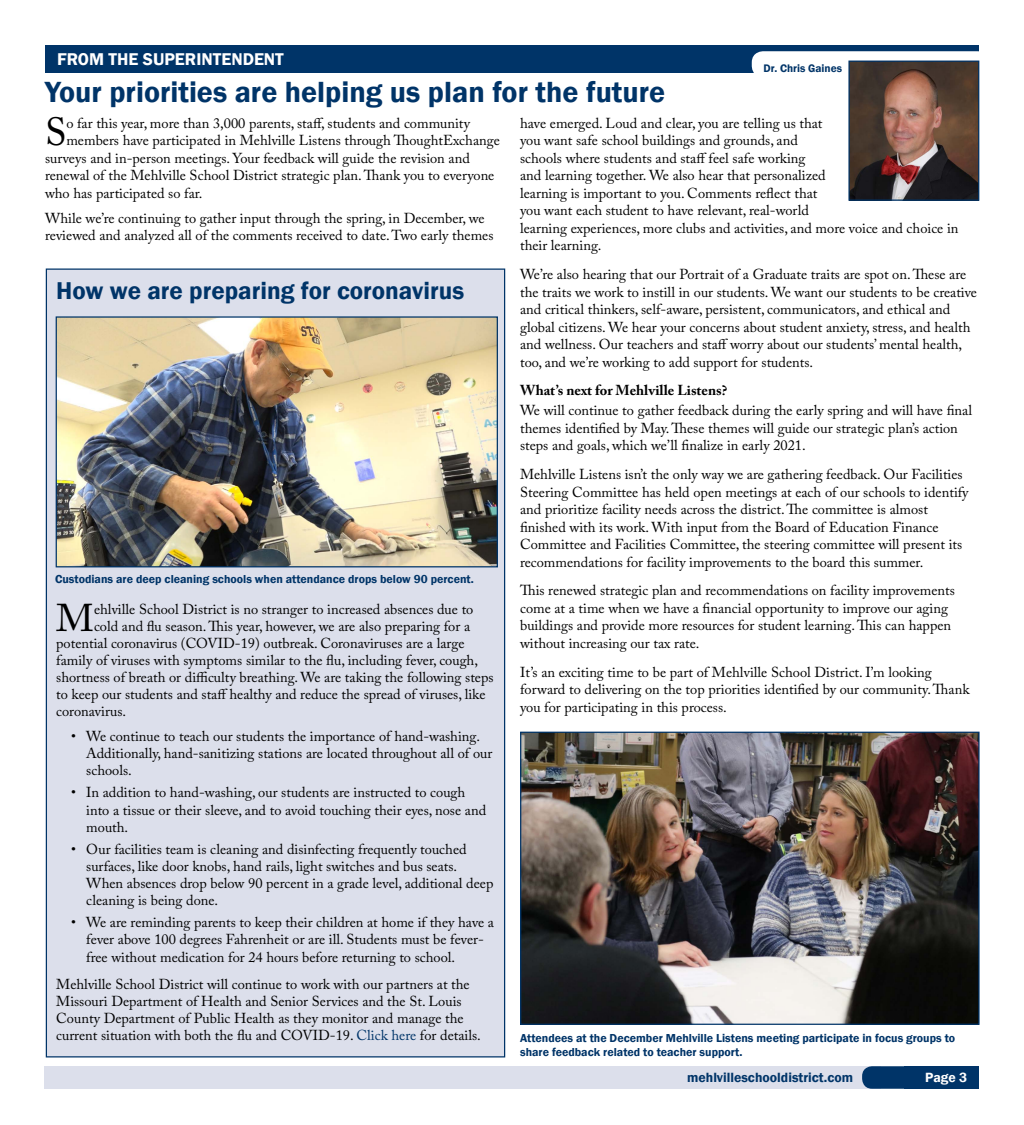
<style>
.page{position:relative;width:1024px;height:1125px;background:#fff}
.page>*{position:absolute;margin:0;border:0;box-sizing:border-box;transform-origin:0 0}
.t1{font:39px "Adobe Caslon Pro";color:#000}
.t2{font:38.5px "Adobe Caslon Pro";color:#000}
.t3{font:600 30px "Franklin Gothic";color:#003468}
.t4{font:600 25px "Franklin Gothic";color:#003468}
.t5{font:600 17.5px "Franklin Gothic";color:#fff}
.t6{font:14.38px/17.5px "Adobe Caslon Pro";color:#000}
.t7{font:700 14.38px "Adobe Caslon Pro";color:#000}
.t8{font:600 13.75px "Franklin Gothic";color:#003468}
.t9{font:600 13.75px "Franklin Gothic";color:#fff}
.t10{font:600 11.88px/13.8px "Franklin Gothic";color:#003468}
.t11{font:600 11.25px "Franklin Gothic";color:#003468}
.s1{color:#003468}
</style>
<div class="page">
<div style="left:46px;top:268px;width:459px;height:790px;background:#dcdfeb;border:1px solid #003468"></div>
<img style="left:522px;top:734px;width:455px;height:289px">
<div style="left:520px;top:732px;width:459px;height:293px;border:1px solid #003468"></div>
<div style="left:44px;top:1067px;width:836px;height:22px;background:#dcdfeb"></div>
<div style="left:862px;top:1066px;width:116px;height:23px;background:#003468;border-radius:10px"></div>
<div style="left:903px;top:1066px;width:75px;height:23px;background:#003468"></div>
<div style="left:46px;top:45px;width:933px;height:28px;background:#003468"></div>
<div style="left:752px;top:51px;width:236px;height:26px;background:#fff;border-radius:11px"></div>
<img style="left:850px;top:63px;width:127px;height:136px">
<div style="left:848px;top:61px;width:131px;height:140px;border:1px solid #003468"></div>
<img style="left:58px;top:318px;width:438px;height:247px">
<div style="left:56px;top:316px;width:442px;height:251px;border:1px solid #003468"></div>
<p class="t5" style="left:57px;top:48px;width:228px">FROM THE SUPERINTENDENT</p>
<h3 class="t3" style="left:45px;top:74px;width:622px">Your priorities are helping us plan for the future</h3>
<p class="t11" style="left:763px;top:61px;width:80px">Dr. Chris Gaines</p>
<h1 class="t1" style="left:45px;top:109px;width:23px">S</h1>
<p class="t6" style="left:66px;top:114px;width:405px">o far this year, more than 3,000 parents, staff, students and community</p>
<p class="t6" style="left:66px;top:132px;width:435px">members have participated in Mehlville Listens through ThoughtExchange</p>
<p class="t6" style="left:45px;top:149px;width:426px">surveys and in-person meetings. Your feedback will guide the revision and</p>
<p class="t6" style="left:45px;top:167px;width:451px">renewal of the Mehlville School District strategic plan. Thank you to everyone</p>
<p class="t6" style="left:45px;top:184px;width:159px">who has participated so far.</p>
<p class="t6" style="left:45px;top:209px;width:450px">While we’re continuing to gather input through the spring, in December, we reviewed and analyzed all of the comments received to date. Two early themes</p>
<h3 class="t4" style="left:56px;top:275px;width:409px">How we are preparing for coronavirus</h3>
<p class="t10" style="left:55px;top:572px;width:420px">Custodians are deep cleaning schools when attendance drops below 90 percent.</p>
<h2 class="t2" style="left:56px;top:595px;width:39px">M</h2>
<p class="t6" style="left:94px;top:600px;width:381px">ehlville School District is no stranger to increased absences due to</p>
<p class="t6" style="left:94px;top:617px;width:378px">cold and flu season. This year, however, we are also preparing for a</p>
<p class="t6" style="left:56px;top:634px;width:410px">potential coronavirus (COVID-19) outbreak. Coronaviruses are a large</p>
<p class="t6" style="left:56px;top:651px;width:423px">family of viruses with symptoms similar to the flu, including fever, cough,</p>
<p class="t6" style="left:56px;top:669px;width:439px">shortness of breath or difficulty breathing. We are taking the following steps</p>
<p class="t6" style="left:56px;top:686px;width:431px">to keep our students and staff healthy and reduce the spread of viruses, like</p>
<p class="t6" style="left:56px;top:703px;width:71px">coronavirus.</p>
<p class="t6" style="left:86px;top:728px;width:407px;line-height:17.1px;text-indent:-15px">• We continue to teach our students the importance of hand-washing.<br>Additionally, hand-sanitizing stations are located throughout all of our schools.</p>
<p class="t6" style="left:86px;top:784px;width:401px;line-height:17.1px;text-indent:-15px">• In addition to hand-washing, our students are instructed to cough into a tissue or their sleeve, and to avoid touching their eyes, nose and mouth.</p>
<p class="t6" style="left:86px;top:840px;width:409px;line-height:17.1px;text-indent:-15px">• Our facilities team is cleaning and disinfecting frequently touched surfaces, like door knobs, hand rails, light switches and bus seats.<br>When absences drop below 90 percent in a grade level, additional deep cleaning is being done.</p>
<p class="t6" style="left:86px;top:914px;width:409px;line-height:17.1px;text-indent:-15px">• We are reminding parents to keep their children at home if they have a fever above 100 degrees Fahrenheit or are ill. Students must be fever&shy;free without medication for 24 hours before returning to school.</p>
<p class="t6" style="left:56px;top:975px;width:426px;line-height:17.1px">Mehlville School District will continue to work with our partners at the Missouri Department of Health and Senior Services and the St. Louis County Department of Public Health as they monitor and manage the current situation with both the flu and COVID-19. <span class="s1">Click here</span> for details.</p>
<p class="t6" style="left:520px;top:114px;width:440px">have emerged. Loud and clear, you are telling us that<br>you want safe school buildings and grounds, and<br>schools where students and staff feel safe working<br>and learning together. We also hear that personalized<br>learning is important to you. Comments reflect that<br>you want each student to have relevant, real-world<br>learning experiences, more clubs and activities, and more voice and choice in their learning.</p>
<p class="t6" style="left:520px;top:265px;width:458px">We’re also hearing that our Portrait of a Graduate traits are spot on. These are the traits we work to instill in our students. We want our students to be creative and critical thinkers, self-aware, persistent, communicators, and ethical and global citizens. We hear your concerns about student anxiety, stress, and health and wellness. Our teachers and staff worry about our students’ mental health, too, and we’re working to add support for students.</p>
<p class="t7" style="left:520px;top:382px;width:209px">What’s next for Mehlville Listens?</p>
<p class="t6" style="left:520px;top:402px;width:453px">We will continue to gather feedback during the early spring and will have final themes identified by May. These themes will guide our strategic plan’s action steps and goals, which we’ll finalize in early 2021.</p>
<p class="t6" style="left:520px;top:465px;width:450px">Mehlville Listens isn’t the only way we are gathering feedback. Our Facilities Steering Committee has held open meetings at each of our schools to identify and prioritize facility needs across the district. The committee is almost finished with its work. With input from the Board of Education Finance Committee and Facilities Committee, the steering committee will present its recommendations for facility improvements to the board this summer.</p>
<p class="t6" style="left:520px;top:582px;width:436px">This renewed strategic plan and recommendations on facility improvements come at a time when we have a financial opportunity to improve our aging buildings and provide more resources for student learning. This can happen without increasing our tax rate.</p>
<p class="t6" style="left:520px;top:663px;width:451px">It’s an exciting time to be part of Mehlville School District. I’m looking forward to delivering on the top priorities identified by our community. Thank you for participating in this process.</p>
<p class="t10" style="left:520px;top:1031px;width:437px">Attendees at the December Mehlville Listens meeting participate in focus groups to share feedback related to teacher support.</p>
<p class="t8" style="left:687px;top:1069px;width:167px">mehlvilleschooldistrict.com</p>
<p class="t9" style="left:924px;top:1069px;width:44px">Page 3</p>
</div>
